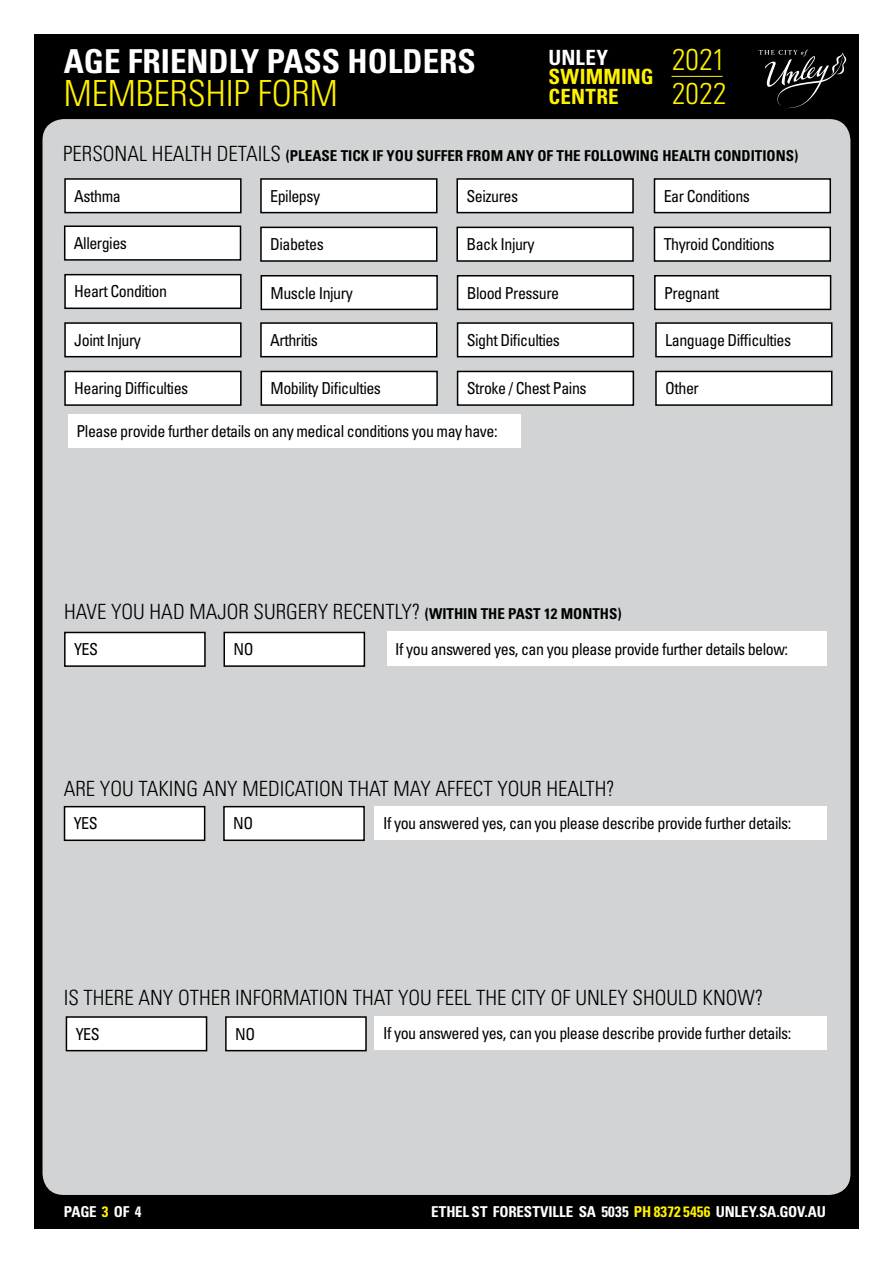
<style>
.page{position:relative;width:893px;height:1263px;background:#fff}
.page>*{position:absolute;margin:0;border:0;box-sizing:border-box;transform-origin:0 0}
.t1{font:300 condensed 36px "Univers LT Std";color:#fff200}
.t2{font:700 condensed 33px "Univers LT Std";color:#fff}
.t3{font:300 condensed 30px "Univers LT Std";letter-spacing:.01em;color:#fff200}
.t4{font:300 condensed 21px "Univers LT Std";color:#000}
.t5{font:700 condensed 21px/19.5px "Univers LT Std";letter-spacing:.01em;color:#fff200}
.t6{font:700 condensed 21px "Univers LT Std";letter-spacing:.015em;color:#fff}
.t7{font:condensed 16.5px "Univers LT Std";letter-spacing:-.03em;color:#000}
.t8{font:700 condensed 15px "Univers LT Std";color:#000}
.t9{font:700 condensed 15px "Univers LT Std";color:#fff}
.s1{font-weight:300;font-size:21px}
.s2{font-weight:700;font-size:15px}
.s3{color:#fff200}
</style>
<div class="page">
<div style="left:34px;top:34px;width:825px;height:1195px;background:#000"></div>
<svg style="left:758px;top:50px;width:88px;height:58px"></svg>
<hr style="left:671px;top:76px;width:52px;height:1px;background:#fff200">
<div style="left:43px;top:119px;width:807px;height:1076px;background:#d1d3d4;border-radius:21px"></div>
<div style="left:68px;top:414px;width:453px;height:33px;background:#fff"></div>
<div style="left:65px;top:226px;width:175px;height:34px;background:#fff"></div>
<div style="left:64px;top:225px;width:177px;height:36px;border:2px solid #000"></div>
<div style="left:261px;top:179px;width:176px;height:34px;background:#fff"></div>
<div style="left:260px;top:178px;width:177px;height:35px;border:2px solid #000"></div>
<div style="left:457px;top:179px;width:176px;height:34px;background:#fff"></div>
<div style="left:456px;top:178px;width:178px;height:35px;border:2px solid #000"></div>
<div style="left:654px;top:179px;width:176px;height:34px;background:#fff"></div>
<div style="left:654px;top:178px;width:177px;height:35px;border:2px solid #000"></div>
<div style="left:65px;top:275px;width:176px;height:33px;background:#fff"></div>
<div style="left:64px;top:274px;width:178px;height:35px;border:2px solid #000"></div>
<div style="left:261px;top:227px;width:176px;height:34px;background:#fff"></div>
<div style="left:260px;top:227px;width:177px;height:35px;border:2px solid #000"></div>
<div style="left:457px;top:227px;width:176px;height:34px;background:#fff"></div>
<div style="left:456px;top:227px;width:178px;height:35px;border:2px solid #000"></div>
<div style="left:654px;top:227px;width:176px;height:34px;background:#fff"></div>
<div style="left:654px;top:227px;width:177px;height:35px;border:2px solid #000"></div>
<div style="left:65px;top:323px;width:176px;height:34px;background:#fff"></div>
<div style="left:64px;top:322px;width:178px;height:35px;border:2px solid #000"></div>
<div style="left:261px;top:276px;width:176px;height:33px;background:#fff"></div>
<div style="left:261px;top:275px;width:177px;height:35px;border:2px solid #000"></div>
<div style="left:458px;top:276px;width:175px;height:33px;background:#fff"></div>
<div style="left:457px;top:275px;width:177px;height:35px;border:2px solid #000"></div>
<div style="left:655px;top:276px;width:176px;height:33px;background:#fff"></div>
<div style="left:654px;top:275px;width:177px;height:35px;border:2px solid #000"></div>
<div style="left:65px;top:371px;width:176px;height:34px;background:#fff"></div>
<div style="left:64px;top:371px;width:178px;height:35px;border:2px solid #000"></div>
<div style="left:65px;top:179px;width:176px;height:34px;background:#fff"></div>
<div style="left:64px;top:178px;width:178px;height:35px;border:2px solid #000"></div>
<div style="left:261px;top:323px;width:176px;height:34px;background:#fff"></div>
<div style="left:260px;top:322px;width:177px;height:35px;border:2px solid #000"></div>
<div style="left:458px;top:323px;width:175px;height:34px;background:#fff"></div>
<div style="left:457px;top:322px;width:177px;height:35px;border:2px solid #000"></div>
<div style="left:656px;top:323px;width:176px;height:34px;background:#fff"></div>
<div style="left:655px;top:322px;width:177px;height:35px;border:2px solid #000"></div>
<div style="left:261px;top:371px;width:176px;height:34px;background:#fff"></div>
<div style="left:261px;top:371px;width:177px;height:35px;border:2px solid #000"></div>
<div style="left:458px;top:371px;width:175px;height:34px;background:#fff"></div>
<div style="left:457px;top:371px;width:177px;height:35px;border:2px solid #000"></div>
<div style="left:656px;top:371px;width:176px;height:34px;background:#fff"></div>
<div style="left:655px;top:371px;width:177px;height:35px;border:2px solid #000"></div>
<div style="left:65px;top:807px;width:140px;height:33px;background:#fff"></div>
<div style="left:64px;top:806px;width:141px;height:35px;border:2px solid #000"></div>
<div style="left:224px;top:807px;width:140px;height:33px;background:#fff"></div>
<div style="left:223px;top:806px;width:142px;height:35px;border:2px solid #000"></div>
<div style="left:375px;top:807px;width:452px;height:33px;background:#fff"></div>
<div style="left:66px;top:1017px;width:141px;height:34px;background:#fff"></div>
<div style="left:66px;top:1016px;width:141px;height:35px;border:2px solid #000"></div>
<div style="left:226px;top:1017px;width:140px;height:34px;background:#fff"></div>
<div style="left:225px;top:1016px;width:142px;height:35px;border:2px solid #000"></div>
<div style="left:375px;top:1016px;width:452px;height:34px;background:#fff"></div>
<div style="left:65px;top:632px;width:140px;height:34px;background:#fff"></div>
<div style="left:64px;top:632px;width:142px;height:35px;border:2px solid #000"></div>
<div style="left:224px;top:632px;width:140px;height:34px;background:#fff"></div>
<div style="left:223px;top:632px;width:142px;height:35px;border:2px solid #000"></div>
<div style="left:387px;top:632px;width:440px;height:34px;background:#fff"></div>
<h3 class="t3" style="left:672px;top:41px;width:55px">2021</h3>
<h2 class="t2" style="left:64px;top:42px;width:414px">AGE FRIENDLY PASS HOLDERS</h2>
<p class="t6" style="left:549px;top:44px;width:61px">UNLEY</p>
<p class="t5" style="left:549px;top:67px;width:107px">SWIMMING<br>CENTRE</p>
<h1 class="t1" style="left:64px;top:72px;width:275px">MEMBERSHIP FORM</h1>
<h3 class="t3" style="left:672px;top:75px;width:56px">2022</h3>
<p class="t8" style="left:63px;top:147px;width:736px"><span class="s1">PERSONAL HEALTH DETAILS</span> (PLEASE TICK IF YOU SUFFER FROM ANY OF THE FOLLOWING HEALTH CONDITIONS)</p>
<p class="t7" style="left:74px;top:185px;width:48px">Asthma</p>
<p class="t7" style="left:270px;top:185px;width:51px">Epilepsy</p>
<p class="t7" style="left:466px;top:185px;width:53px">Seizures</p>
<p class="t7" style="left:664px;top:185px;width:88px">Ear Conditions</p>
<p class="t7" style="left:74px;top:233px;width:55px">Allergies</p>
<p class="t7" style="left:270px;top:234px;width:55px">Diabetes</p>
<p class="t7" style="left:466px;top:234px;width:70px">Back Injury</p>
<p class="t7" style="left:664px;top:234px;width:112px">Thyroid Conditions</p>
<p class="t7" style="left:74px;top:281px;width:94px">Heart Condition</p>
<p class="t7" style="left:271px;top:282px;width:84px">Muscle Injury</p>
<p class="t7" style="left:467px;top:282px;width:94px">Blood Pressure</p>
<p class="t7" style="left:664px;top:282px;width:57px">Pregnant</p>
<p class="t7" style="left:74px;top:329px;width:68px">Joint Injury</p>
<p class="t7" style="left:74px;top:378px;width:116px">Hearing Difficulties</p>
<p class="t7" style="left:270px;top:329px;width:49px">Arthritis</p>
<p class="t7" style="left:467px;top:329px;width:95px">Sight Dificulties</p>
<p class="t7" style="left:665px;top:329px;width:128px">Language Difficulties</p>
<p class="t7" style="left:271px;top:378px;width:112px">Mobility Dificulties</p>
<p class="t7" style="left:467px;top:378px;width:121px">Stroke / Chest Pains</p>
<p class="t7" style="left:665px;top:378px;width:35px">Other</p>
<p class="t7" style="left:77px;top:420px;width:423px">Please provide further details on any medical conditions you may have:</p>
<p class="t4" style="left:64px;top:598px;width:559px">HAVE YOU HAD MAJOR SURGERY RECENTLY? <span class="s2">(WITHIN THE PAST 12 MONTHS)</span></p>
<p class="t7" style="left:74px;top:639px;width:25px">YES</p>
<p class="t7" style="left:233px;top:639px;width:21px">NO</p>
<p class="t7" style="left:395px;top:638px;width:394px">If you answered yes, can you please provide further details below:</p>
<p class="t4" style="left:64px;top:776px;width:552px">ARE YOU TAKING ANY MEDICATION THAT MAY AFFECT YOUR HEALTH?</p>
<p class="t7" style="left:74px;top:813px;width:25px">YES</p>
<p class="t7" style="left:233px;top:813px;width:21px">NO</p>
<p class="t7" style="left:383px;top:813px;width:410px">If you answered yes, can you please describe provide further details:</p>
<p class="t4" style="left:64px;top:985px;width:701px">IS THERE ANY OTHER INFORMATION THAT YOU FEEL THE CITY OF UNLEY SHOULD KNOW?</p>
<p class="t7" style="left:76px;top:1023px;width:25px">YES</p>
<p class="t7" style="left:235px;top:1023px;width:21px">NO</p>
<p class="t7" style="left:383px;top:1023px;width:410px">If you answered yes, can you please describe provide further details:</p>
<p class="t9" style="left:64px;top:1203px;width:79px">PAGE <span class="s3">3</span> OF 4</p>
<p class="t9" style="left:431px;top:1203px;width:396px">ETHEL ST FORESTVILLE SA 5035 <span class="s3">PH 8372 5456</span> UNLEY.SA.GOV.AU</p>
</div>
